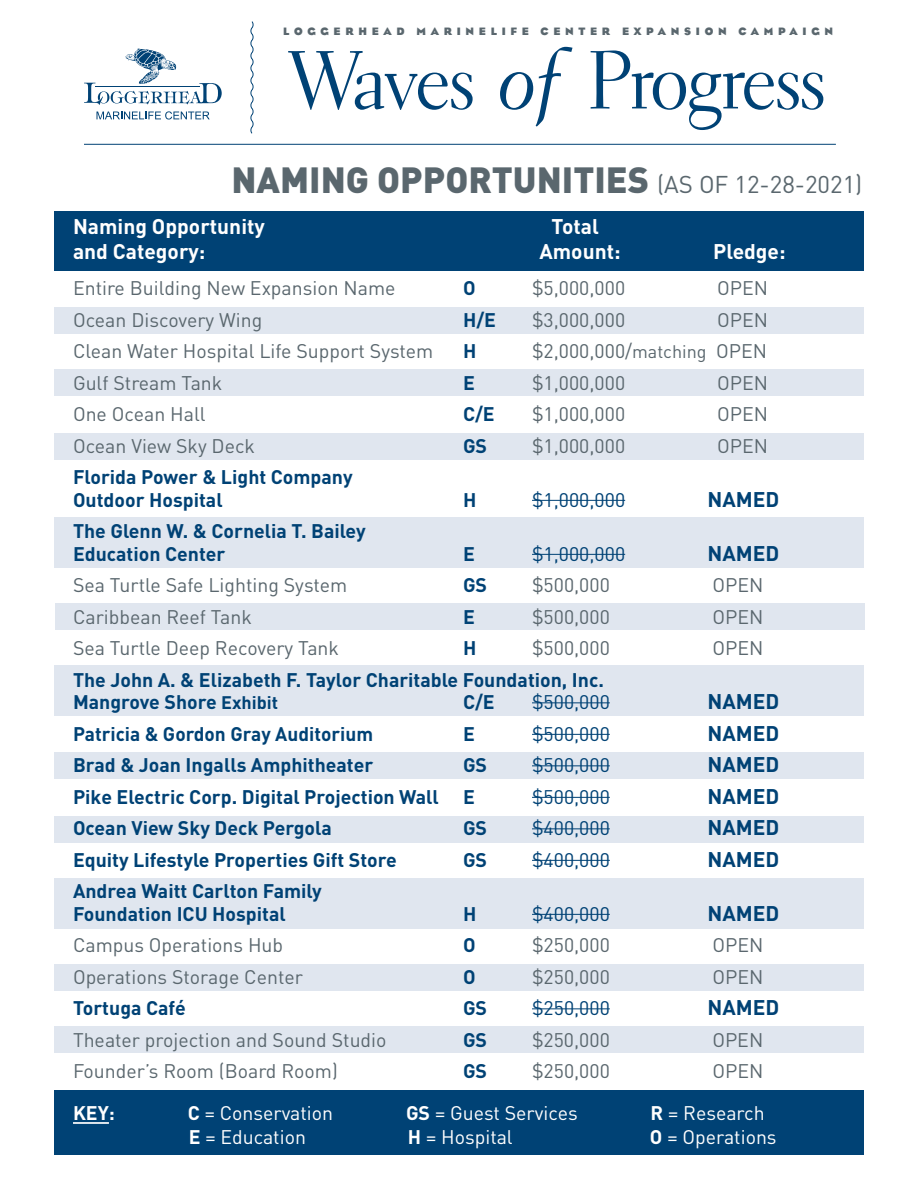
<style>
.page{position:relative;width:918px;height:1188px;background:#fff}
.page>*{position:absolute;margin:0;border:0;box-sizing:border-box;transform-origin:0 0}
.t1{font:83.1px "Electra LT Std Display";color:#004275}
.t2{font:900 36px "DIN";color:#5a676e}
.t3{font:700 21px "DIN";color:#004275}
.t4{font:700 21px "DIN";color:#fff}
.t5{font:19.5px "DIN";color:#5a676e}
.t6{font:700 19.5px/22.5px "DIN";color:#004275}
.t7{font:19.5px "DIN";color:#004275}
.t8{font:19.5px "DIN";color:#fff}
.t9{font:700 19.5px "DIN";color:#fff}
.t10{font:700 10.95px "Bureau Eagle";letter-spacing:.43em;color:#5a676e}
.s1{font-family:"Electra LT Std Cursive"}
.s2{font-weight:400;font-size:24px}
.s3{font-size:18px}
.s4{font-weight:700}
</style>
<div class="page">
<div style="left:54px;top:211px;width:810px;height:59px;background:#004275"></div>
<div style="left:54px;top:307px;width:810px;height:26px;background:#e0e6ef"></div>
<div style="left:54px;top:369px;width:810px;height:27px;background:#e0e6ef"></div>
<div style="left:54px;top:433px;width:810px;height:27px;background:#e0e6ef"></div>
<div style="left:54px;top:753px;width:810px;height:26px;background:#e0e6ef"></div>
<div style="left:54px;top:816px;width:810px;height:27px;background:#e0e6ef"></div>
<div style="left:54px;top:964px;width:810px;height:27px;background:#e0e6ef"></div>
<div style="left:54px;top:1026px;width:810px;height:27px;background:#e0e6ef"></div>
<div style="left:56px;top:603px;width:810px;height:27px;background:#e0e6ef"></div>
<div style="left:54px;top:517px;width:810px;height:51px;background:#e0e6ef"></div>
<div style="left:54px;top:665px;width:810px;height:51px;background:#e0e6ef"></div>
<div style="left:54px;top:878px;width:810px;height:50px;background:#e0e6ef"></div>
<div style="left:54px;top:1091px;width:810px;height:64px;background:#004275"></div>
<svg style="left:250px;top:21px;width:4px;height:113px"></svg>
<svg style="left:97px;top:111px;width:113px;height:9px"></svg>
<svg style="left:84px;top:49px;width:138px;height:56px"></svg>
<hr style="left:84px;top:144px;width:752px;height:1px;background:#004275">
<hr style="left:73px;top:1122px;width:36px;height:2px;background:#fff">
<hr style="left:532px;top:500px;width:93px;height:1px;background:#004275">
<hr style="left:532px;top:554px;width:93px;height:1px;background:#004275">
<hr style="left:532px;top:702px;width:78px;height:1px;background:#004275">
<hr style="left:532px;top:734px;width:78px;height:1px;background:#004275">
<hr style="left:532px;top:765px;width:78px;height:1px;background:#004275">
<hr style="left:532px;top:797px;width:78px;height:1px;background:#004275">
<hr style="left:532px;top:828px;width:78px;height:1px;background:#004275">
<hr style="left:532px;top:860px;width:78px;height:1px;background:#004275">
<hr style="left:532px;top:914px;width:78px;height:1px;background:#004275">
<hr style="left:532px;top:1008px;width:78px;height:1px;background:#004275">
<p class="t10" style="left:283px;top:25px;width:551px">LOGGERHEAD MARINELIFE CENTER EXPANSION CAMPAIGN</p>
<p class="t1" style="left:291px;top:31px;width:536px">Waves <span class="s1">of</span> Progress</p>
<p class="t2" style="left:231px;top:156px;width:632px">NAMING OPPORTUNITIES <span class="s2">(AS OF 12-28-2021)</span></p>
<p class="t4" style="left:73px;top:213px;width:193px">Naming Opportunity</p>
<p class="t4" style="left:552px;top:213px;width:49px">Total</p>
<p class="t4" style="left:73px;top:238px;width:134px">and Category:</p>
<p class="t4" style="left:540px;top:238px;width:83px">Amount:</p>
<p class="t4" style="left:713px;top:238px;width:74px">Pledge:</p>
<p class="t5" style="left:73px;top:276px;width:324px">Entire Building New Expansion Name</p>
<p class="t6" style="left:463px;top:276px;width:14px">O</p>
<p class="t5" style="left:532px;top:276px;width:95px">$5,000,000</p>
<p class="t5" style="left:717px;top:276px;width:52px">OPEN</p>
<p class="t5" style="left:73px;top:308px;width:191px">Ocean Discovery Wing</p>
<p class="t6" style="left:463px;top:308px;width:35px">H/E</p>
<p class="t5" style="left:532px;top:308px;width:95px">$3,000,000</p>
<p class="t5" style="left:717px;top:308px;width:52px">OPEN</p>
<p class="t5" style="left:73px;top:339px;width:362px">Clean Water Hospital Life Support System</p>
<p class="t6" style="left:463px;top:339px;width:15px">H</p>
<p class="t5" style="left:532px;top:339px;width:237px">$2,000,000/<span class="s3">matching</span> OPEN</p>
<p class="t5" style="left:73px;top:371px;width:151px">Gulf Stream Tank</p>
<p class="t6" style="left:463px;top:371px;width:13px">E</p>
<p class="t5" style="left:532px;top:371px;width:95px">$1,000,000</p>
<p class="t5" style="left:717px;top:371px;width:52px">OPEN</p>
<p class="t5" style="left:73px;top:402px;width:134px">One Ocean Hall</p>
<p class="t6" style="left:463px;top:402px;width:33px">C/E</p>
<p class="t5" style="left:532px;top:402px;width:95px">$1,000,000</p>
<p class="t5" style="left:717px;top:402px;width:52px">OPEN</p>
<p class="t5" style="left:73px;top:434px;width:184px">Ocean View Sky Deck</p>
<p class="t6" style="left:463px;top:434px;width:26px">GS</p>
<p class="t5" style="left:532px;top:434px;width:95px">$1,000,000</p>
<p class="t5" style="left:717px;top:434px;width:52px">OPEN</p>
<p class="t6" style="left:73px;top:465px;width:281px">Florida Power &amp; Light Company<br>Outdoor Hospital</p>
<p class="t6" style="left:463px;top:488px;width:15px">H</p>
<p class="t7" style="left:532px;top:488px;width:95px">$1,000,000</p>
<p class="t3" style="left:708px;top:486px;width:73px">NAMED</p>
<p class="t6" style="left:73px;top:519px;width:294px">The Glenn W. &amp; Cornelia T. Bailey</p>
<p class="t6" style="left:73px;top:542px;width:154px">Education Center</p>
<p class="t6" style="left:463px;top:542px;width:13px">E</p>
<p class="t7" style="left:532px;top:542px;width:95px">$1,000,000</p>
<p class="t3" style="left:708px;top:540px;width:73px">NAMED</p>
<p class="t5" style="left:73px;top:573px;width:276px">Sea Turtle Safe Lighting System</p>
<p class="t6" style="left:463px;top:573px;width:26px">GS</p>
<p class="t5" style="left:532px;top:573px;width:79px">$500,000</p>
<p class="t5" style="left:712px;top:573px;width:52px">OPEN</p>
<p class="t5" style="left:73px;top:605px;width:180px">Caribbean Reef Tank</p>
<p class="t6" style="left:463px;top:605px;width:13px">E</p>
<p class="t5" style="left:532px;top:605px;width:79px">$500,000</p>
<p class="t5" style="left:712px;top:605px;width:52px">OPEN</p>
<p class="t5" style="left:73px;top:636px;width:267px">Sea Turtle Deep Recovery Tank</p>
<p class="t6" style="left:463px;top:636px;width:15px">H</p>
<p class="t5" style="left:532px;top:636px;width:79px">$500,000</p>
<p class="t5" style="left:712px;top:636px;width:52px">OPEN</p>
<p class="t6" style="left:73px;top:668px;width:532px">The John A. &amp; Elizabeth F. Taylor Charitable Foundation, Inc.<br>Mangrove Shore <span class="s3">Exhibit</span></p>
<p class="t6" style="left:463px;top:690px;width:33px">C/E</p>
<p class="t7" style="left:532px;top:690px;width:79px">$500,000</p>
<p class="t3" style="left:708px;top:688px;width:73px">NAMED</p>
<p class="t6" style="left:73px;top:722px;width:302px">Patricia &amp; Gordon Gray Auditorium</p>
<p class="t6" style="left:463px;top:722px;width:13px">E</p>
<p class="t7" style="left:532px;top:722px;width:79px">$500,000</p>
<p class="t3" style="left:708px;top:720px;width:73px">NAMED</p>
<p class="t6" style="left:73px;top:753px;width:302px">Brad &amp; Joan Ingalls Amphitheater</p>
<p class="t6" style="left:463px;top:753px;width:26px">GS</p>
<p class="t7" style="left:532px;top:753px;width:79px">$500,000</p>
<p class="t3" style="left:708px;top:751px;width:73px">NAMED</p>
<p class="t6" style="left:73px;top:785px;width:403px">Pike Electric Corp. Digital Projection Wall E</p>
<p class="t7" style="left:532px;top:785px;width:79px">$500,000</p>
<p class="t3" style="left:708px;top:783px;width:73px">NAMED</p>
<p class="t6" style="left:73px;top:816px;width:260px">Ocean View Sky Deck Pergola</p>
<p class="t6" style="left:463px;top:816px;width:26px">GS</p>
<p class="t7" style="left:532px;top:816px;width:79px">$400,000</p>
<p class="t3" style="left:708px;top:814px;width:73px">NAMED</p>
<p class="t6" style="left:73px;top:848px;width:325px">Equity Lifestyle Properties Gift Store</p>
<p class="t6" style="left:463px;top:848px;width:26px">GS</p>
<p class="t7" style="left:532px;top:848px;width:79px">$400,000</p>
<p class="t3" style="left:708px;top:846px;width:73px">NAMED</p>
<p class="t6" style="left:73px;top:879px;width:250px">Andrea Waitt Carlton Family</p>
<p class="t6" style="left:73px;top:902px;width:214px">Foundation ICU Hospital</p>
<p class="t6" style="left:463px;top:902px;width:15px">H</p>
<p class="t7" style="left:532px;top:902px;width:79px">$400,000</p>
<p class="t3" style="left:708px;top:900px;width:73px">NAMED</p>
<p class="t5" style="left:73px;top:933px;width:212px">Campus Operations Hub</p>
<p class="t6" style="left:463px;top:933px;width:14px">O</p>
<p class="t5" style="left:532px;top:933px;width:79px">$250,000</p>
<p class="t5" style="left:712px;top:933px;width:52px">OPEN</p>
<p class="t5" style="left:73px;top:965px;width:231px">Operations Storage Center</p>
<p class="t6" style="left:463px;top:965px;width:14px">O</p>
<p class="t5" style="left:532px;top:965px;width:79px">$250,000</p>
<p class="t5" style="left:712px;top:965px;width:52px">OPEN</p>
<p class="t6" style="left:73px;top:996px;width:114px">Tortuga Café</p>
<p class="t6" style="left:463px;top:996px;width:26px">GS</p>
<p class="t7" style="left:532px;top:996px;width:79px">$250,000</p>
<p class="t3" style="left:708px;top:994px;width:73px">NAMED</p>
<p class="t5" style="left:73px;top:1028px;width:315px">Theater projection and Sound Studio</p>
<p class="t6" style="left:463px;top:1028px;width:26px">GS</p>
<p class="t5" style="left:532px;top:1028px;width:79px">$250,000</p>
<p class="t5" style="left:712px;top:1028px;width:52px">OPEN</p>
<p class="t5" style="left:73px;top:1059px;width:266px">Founder’s Room (Board Room)</p>
<p class="t6" style="left:463px;top:1059px;width:26px">GS</p>
<p class="t5" style="left:532px;top:1059px;width:79px">$250,000</p>
<p class="t5" style="left:712px;top:1059px;width:52px">OPEN</p>
<p class="t9" style="left:73px;top:1101px;width:43px">KEY:</p>
<p class="t8" style="left:188px;top:1101px;width:147px"><span class="s4">C</span> = Conservation</p>
<p class="t8" style="left:406px;top:1101px;width:173px"><span class="s4">GS</span> = Guest Services</p>
<p class="t8" style="left:651px;top:1101px;width:116px"><span class="s4">R</span> = Research</p>
<p class="t8" style="left:189px;top:1125px;width:119px"><span class="s4">E</span> = Education</p>
<p class="t8" style="left:408px;top:1125px;width:106px"><span class="s4">H</span> = Hospital</p>
<p class="t8" style="left:650px;top:1125px;width:128px"><span class="s4">O</span> = Operations</p>
</div>
